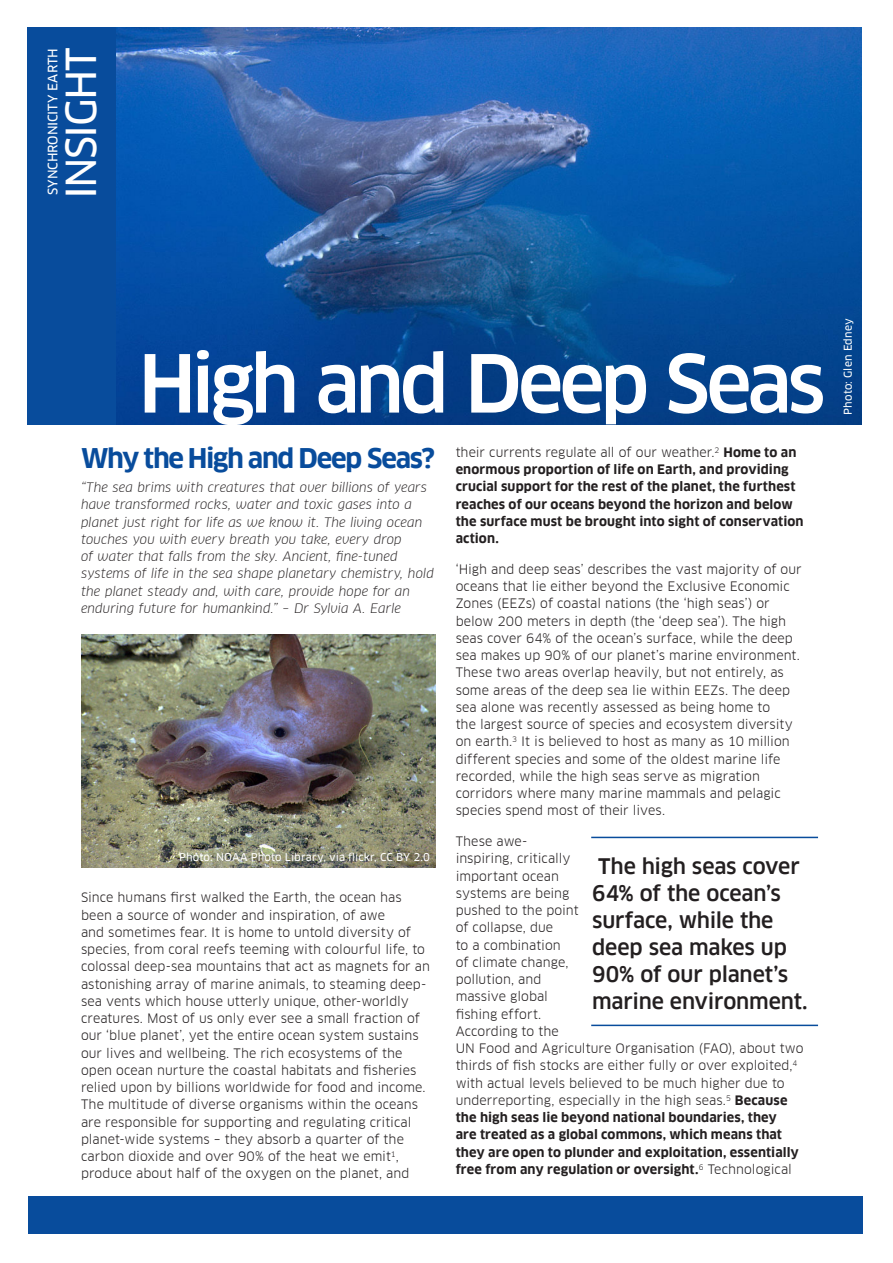
<style>
.page{position:relative;width:893px;height:1263px;background:#fff}
.page>*{position:absolute;margin:0;border:0;box-sizing:border-box;transform-origin:0 0}
.t1{font:500 78px "Clan Offc Pro";letter-spacing:-.06em;color:#fff}
.t2{font:40.5px "Clan Offc Pro News";letter-spacing:-.04em;color:#fff}
.t3{font:700 26.55px "Clan Offc Pro";letter-spacing:-.05em;color:#084c9c}
.t4{font:500 21px/27px "Clan Offc Pro";letter-spacing:-.01em;color:#231f20}
.t5{font:12.75px/17.2px "Clan Offc Pro";color:#231f20}
.t6{font:italic 12.75px/17.2px "Clan Offc Pro";letter-spacing:.005em;color:#231f20}
.t7{font:700 12.75px/17.2px "Clan Offc Pro";letter-spacing:.01em;color:#231f20}
.t8{font:12.75px "Clan Offc Pro News";letter-spacing:-.01em;color:#fff}
.t9{font:10.5px "Clan Offc Pro News";letter-spacing:.01em;color:#fff}
.s1{font-weight:400}
.s2{font-weight:700}
</style>
<div class="page">
<img style="left:110px;top:27px;width:752px;height:398px">
<div style="left:27px;top:27px;width:89px;height:397px;background:#084c9c"></div>
<img style="left:81px;top:635px;width:355px;height:233px">
<hr style="left:591px;top:837px;width:227px;height:1px;background:#084c9c">
<hr style="left:591px;top:1025px;width:227px;height:1px;background:#084c9c">
<div style="left:29px;top:1196px;width:834px;height:38px;background:#084c9c"></div>
<h2 class="t2" style="left:64px;top:199px;width:154px;rotate:-90deg">INSIGHT</h2>
<p class="t8" style="left:47px;top:195px;width:149px;rotate:-90deg">SYNCHRONICITY EARTH</p>
<h1 class="t1" style="left:138px;top:350px;width:689px">High and Deep Seas</h1>
<h3 class="t3" style="left:81px;top:447px;width:355px">Why the High and Deep Seas?</h3>
<p class="t6" style="left:81px;top:479px;width:354px">“The sea brims with creatures that over billions of years have transformed rocks, water and toxic gases into a planet just right for life as we know it. The living ocean touches you with every breath you take, every drop<br>of water that falls from the sky. Ancient, fine-tuned systems of life in the sea shape planetary chemistry, hold the planet steady and, with care, provide hope for an enduring future for humankind.” – Dr Sylvia A. Earle</p>
<p class="t9" style="left:179px;top:851px;width:252px">Photo: NOAA Photo Library, via flickr, CC BY 2.0</p>
<p class="t5" style="left:81px;top:889px;width:351px">Since humans first walked the Earth, the ocean has been a source of wonder and inspiration, of awe<br>and sometimes fear. It is home to untold diversity of species, from coral reefs teeming with colourful life, to colossal deep-sea mountains that act as magnets for an astonishing array of marine animals, to steaming deep&shy;sea vents which house utterly unique, other-worldly creatures. Most of us only ever see a small fraction of our ‘blue planet’, yet the entire ocean system sustains our lives and wellbeing. The rich ecosystems of the open ocean nurture the coastal habitats and fisheries relied upon by billions worldwide for food and income.<br>The multitude of diverse organisms within the oceans are responsible for supporting and regulating critical planet-wide systems – they absorb a quarter of the carbon dioxide and over 90% of the heat we emit<sup>1</sup>, produce about half of the oxygen on the planet, and</p>
<p class="t7" style="left:456px;top:444px;width:349px"><span class="s1">their currents regulate all of our weather.</span><sup>2</sup> Home to an enormous proportion of life on Earth, and providing crucial support for the rest of the planet, the furthest reaches of our oceans beyond the horizon and below the surface must be brought into sight of conservation action.</p>
<p class="t5" style="left:456px;top:560px;width:348px">‘High and deep seas’ describes the vast majority of our oceans that lie either beyond the Exclusive Economic Zones (EEZs) of coastal nations (the ‘high seas’) or below 200 meters in depth (the ‘deep sea’). The high seas cover 64% of the ocean’s surface, while the deep sea makes up 90% of our planet’s marine environment.<br>These two areas overlap heavily, but not entirely, as some areas of the deep sea lie within EEZs. The deep sea alone was recently assessed as being home to<br>the largest source of species and ecosystem diversity on earth.<sup>3</sup> It is believed to host as many as 10 million different species and some of the oldest marine life recorded, while the high seas serve as migration corridors where many marine mammals and pelagic species spend most of their lives.</p>
<p class="t5" style="left:456px;top:833px;width:349px">These awe-<br>inspiring, critically<br>important ocean<br>systems are being<br>pushed to the point<br>of collapse, due<br>to a combination<br>of climate change,<br>pollution, and<br>massive global<br>fishing effort.<br>According to the<br>UN Food and Agriculture Organisation (FAO), about two thirds of fish stocks are either fully or over exploited,<sup>4 </sup>with actual levels believed to be much higher due to underreporting, especially in the high seas.<sup>5</sup> <span class="s2">Because the high seas lie beyond national boundaries, they<br>are treated as a global commons, which means that they are open to plunder and exploitation, essentially free from any regulation or oversight.</span><sup>6</sup> Technological</p>
<h3 class="t4" style="left:592px;top:853px;width:217px">The high seas cover<br>64% of the ocean’s surface, while the deep sea makes up<br>90% of our planet’s marine environment.</h3>
<p class="t9" style="left:843px;top:415px;width:98px;rotate:-90deg">Photo: Glen Edney</p>
</div>
